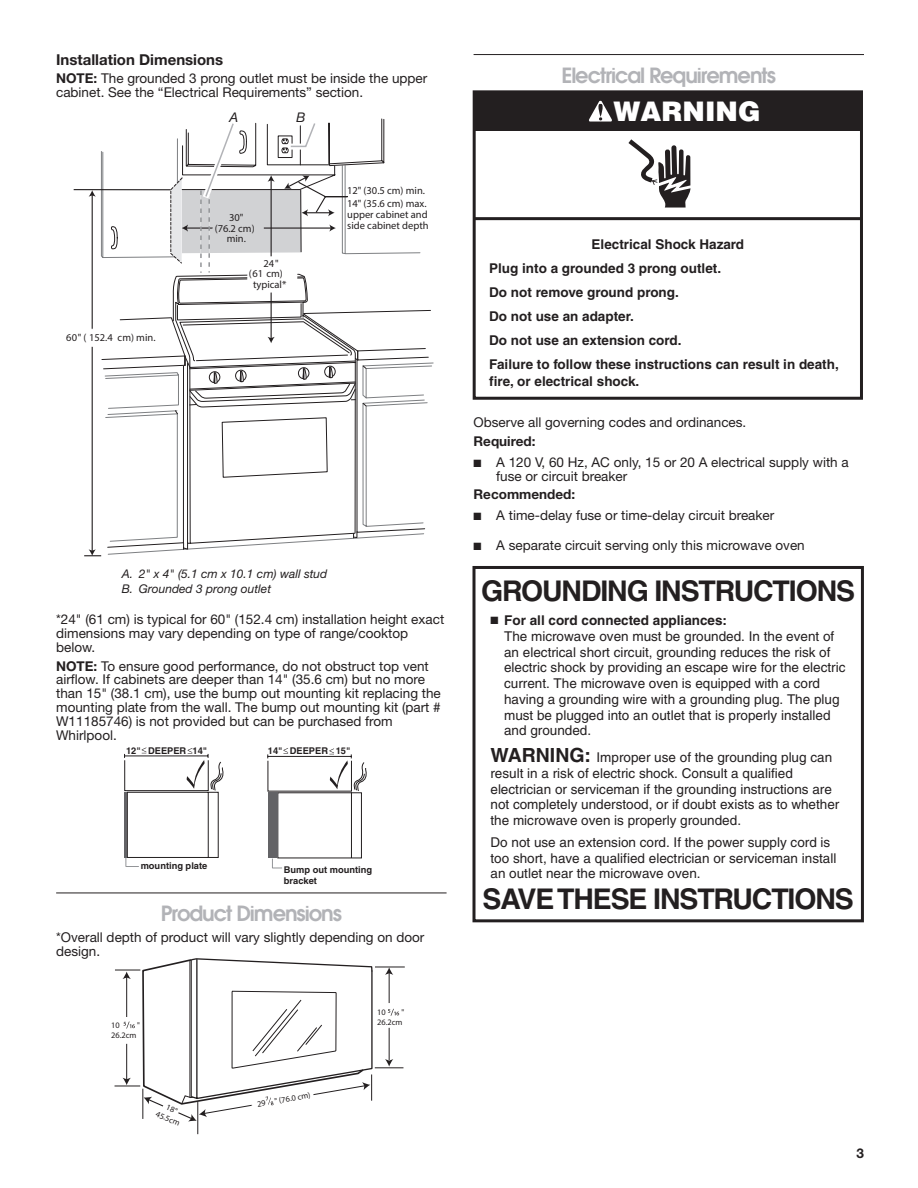
<style>
.page{position:relative;width:918px;height:1188px;background:#fff}
.page>*{position:absolute;margin:0;border:0;box-sizing:border-box;transform-origin:0 0}
.t1{font:700 28.5px "Helvetica";letter-spacing:-.04em;color:#231f20}
.t2{font:900 27px "Helvetica";color:#fff}
.Heading_2{font:600 21px "Avant Garde";letter-spacing:-.05em;color:#b2b3b7}
.Heading_3{font:700 15px "Helvetica Neue LT Std";color:#231f20}
.t3{font:13.5px/15.8px "Helvetica";color:#231f20}
.Body_Bold{font:13.5px/13.8px "Helvetica Neue LT Std";color:#231f20}
.Body{font:13.5px/13.8px "Helvetica Neue LT Std";color:#231f20}
.t4{font:700 13.5px/24px "Helvetica";color:#231f20}
.Body_Bold-2{font:700 13.5px "Helvetica Neue LT Std";color:#231f20}
.t5{font:italic 13.5px "Neue Helvetica BQ";color:#231f20}
.Table_Callouts{font:italic 12px "Helvetica Neue";color:#231f20}
.t6{font:10.5px/10.5px "Myriad Pro";color:#231f20}
.t7{font:700 9.3px/11.1px "Helvetica";color:#231f20}
.t8{font:8.4px/10.1px "Myriad Pro";letter-spacing:-.005em;color:#231f20;text-align:center}
.s1{font-weight:700}
.s2{font-weight:700;font-size:19.5px}
</style>
<div class="page">
<hr style="left:56px;top:893px;width:391px;height:1px;background:#231f20">
<hr style="left:474px;top:54px;width:390px;height:1px;background:#231f20">
<svg style="left:73px;top:118px;width:358px;height:438px"></svg>
<svg style="left:124px;top:747px;width:100px;height:120px"></svg>
<svg style="left:267px;top:748px;width:100px;height:121px"></svg>
<hr style="left:124px;top:792px;width:3px;height:65px;background:#636366">
<hr style="left:197px;top:1102px;width:1px;height:32px;background:#231f20">
<svg style="left:115px;top:958px;width:290px;height:164px"></svg>
<hr style="left:191px;top:960px;width:1px;height:136px;background:#231f20">
<svg style="left:628px;top:139px;width:63px;height:69px"></svg>
<div style="left:474px;top:92px;width:387px;height:39px;background:#231f20"></div>
<hr style="left:474px;top:217px;width:388px;height:3px;background:#231f20">
<svg style="left:589px;top:101px;width:23px;height:21px"></svg>
<div style="left:473px;top:90px;width:390px;height:310px;border:3px solid #231f20"></div>
<div style="left:472px;top:566px;width:392px;height:356px;border:3px solid #231f20"></div>
<h3 class="Heading_3" style="left:56px;top:50px;width:169px">Installation Dimensions</h3>
<p class="Body" style="left:56px;top:71px;width:373px"><span class="s1">NOTE:</span> The grounded 3 prong outlet must be inside the upper cabinet. See the “Electrical Requirements” section.</p>
<p class="t6" style="left:66px;top:332px;width:91px">60" ( 152.4 cm) min.</p>
<p class="t5" style="left:229px;top:109px;width:11px">A</p>
<p class="t5" style="left:296px;top:109px;width:11px">B</p>
<p class="t6" style="left:215px;top:212px;width:41px;text-align:center">30"<br>(76.2 cm) min.</p>
<p class="t6" style="left:253px;top:253px;width:35px;line-height:21px;text-align:center">24" typical*</p>
<p class="t6" style="left:249px;top:268px;width:35px">(61 cm)</p>
<p class="t6" style="left:347px;top:184px;width:81px;line-height:12.8px">12" (30.5 cm) min.<br>14" (35.6 cm) max.</p>
<p class="t6" style="left:347px;top:209px;width:83px">upper cabinet and side cabinet depth</p>
<p class="Table_Callouts" style="left:122px;top:566px;width:207px">A. 2" x 4" (5.1 cm x 10.1 cm) wall stud</p>
<p class="Table_Callouts" style="left:122px;top:581px;width:151px">B. Grounded 3 prong outlet</p>
<p class="Body" style="left:56px;top:613px;width:390px">*24" (61 cm) is typical for 60" (152.4 cm) installation height exact dimensions may vary depending on type of range/cooktop below.</p>
<p class="Body_Bold" style="left:56px;top:659px;width:386px"><span class="s1">NOTE:</span> To ensure good performance, do not obstruct top vent airflow. If cabinets are deeper than 14" (35.6 cm) but no more than 15" (38.1 cm), use the bump out mounting kit replacing the mounting plate from the wall. The bump out mounting kit (part # W11185746) is not provided but can be purchased from Whirlpool.</p>
<p class="t7" style="left:126px;top:745px;width:83px">12" DEEPER 14"</p>
<p class="t7" style="left:268px;top:745px;width:84px">14" DEEPER 15"</p>
<p class="t7" style="left:141px;top:860px;width:68px">mounting plate</p>
<p class="t7" style="left:284px;top:864px;width:90px">Bump out mounting bracket</p>
<h2 class="Heading_2" style="left:161px;top:897px;width:183px">Product Dimensions</h2>
<p class="Body" style="left:56px;top:930px;width:370px">*Overall depth of product will vary slightly depending on door design.</p>
<p class="t8" style="left:377px;top:1007px;width:10px">10</p>
<p class="t8" style="left:401px;top:1007px;width:4px">"</p>
<p class="t8" style="left:111px;top:1020px;width:10px">10</p>
<p class="t8" style="left:137px;top:1020px;width:4px">"</p>
<p class="t8" style="left:377px;top:1017px;width:27px">26.2cm</p>
<p class="t8" style="left:111px;top:1030px;width:27px">26.2cm</p>
<p class="t8" style="left:163px;top:1099px;width:27px;rotate:24deg">18"<br>45.5cm</p>
<p class="t8" style="left:256px;top:1099px;width:56px;rotate:-10deg">29 " (76.0 cm)</p>
<h2 class="Heading_2" style="left:561px;top:59px;width:216px">Electrical Requirements</h2>
<p class="t2" style="left:614px;top:93px;width:148px">WARNING</p>
<p class="t4" style="left:489px;top:232px;width:351px;text-indent:102px">Electrical Shock Hazard<br>Plug into a grounded 3 prong outlet.<br>Do not remove ground prong.<br>Do not use an adapter.<br>Do not use an extension cord.<br>Failure to follow these instructions can result in death,</p>
<p class="t4" style="left:489px;top:369px;width:152px">fire, or electrical shock.</p>
<p class="Body" style="left:474px;top:415px;width:274px">Observe all governing codes and ordinances.</p>
<p class="Body_Bold-2" style="left:474px;top:432px;width:63px">Required:</p>
<p class="Body_Bold" style="left:496px;top:455px;width:354px;text-indent:-23px">■ A 120 V, 60 Hz, AC only, 15 or 20 A electrical supply with a fuse or circuit breaker</p>
<p class="Body_Bold-2" style="left:474px;top:486px;width:103px">Recommended:</p>
<p class="Body_Bold" style="left:474px;top:508px;width:302px">■ A time-delay fuse or time-delay circuit breaker</p>
<p class="Body_Bold" style="left:474px;top:538px;width:333px">■ A separate circuit serving only this microwave oven</p>
<p class="t1" style="left:481px;top:573px;width:375px">GROUNDING INSTRUCTIONS</p>
<p class="t3" style="left:504px;top:612px;width:343px;text-indent:-14px">■ <span class="s1">For all cord connected appliances:<br></span>The microwave oven must be grounded. In the event of an electrical short circuit, grounding reduces the risk of electric shock by providing an escape wire for the electric current. The microwave oven is equipped with a cord having a grounding wire with a grounding plug. The plug must be plugged into an outlet that is properly installed and grounded.</p>
<p class="t3" style="left:490px;top:749px;width:350px"><span class="s2">WARNING:</span> Improper use of the grounding plug can result in a risk of electric shock. Consult a qualified electrician or serviceman if the grounding instructions are not completely understood, or if doubt exists as to whether the microwave oven is properly grounded.</p>
<p class="t3" style="left:490px;top:834px;width:347px">Do not use an extension cord. If the power supply cord is too short, have a qualified electrician or serviceman install an outlet near the microwave oven.</p>
<p class="t1" style="left:482px;top:882px;width:373px">SAVE THESE INSTRUCTIONS</p>
<p class="Body_Bold-2" style="left:856px;top:1145px;width:9px">3</p>
</div>
